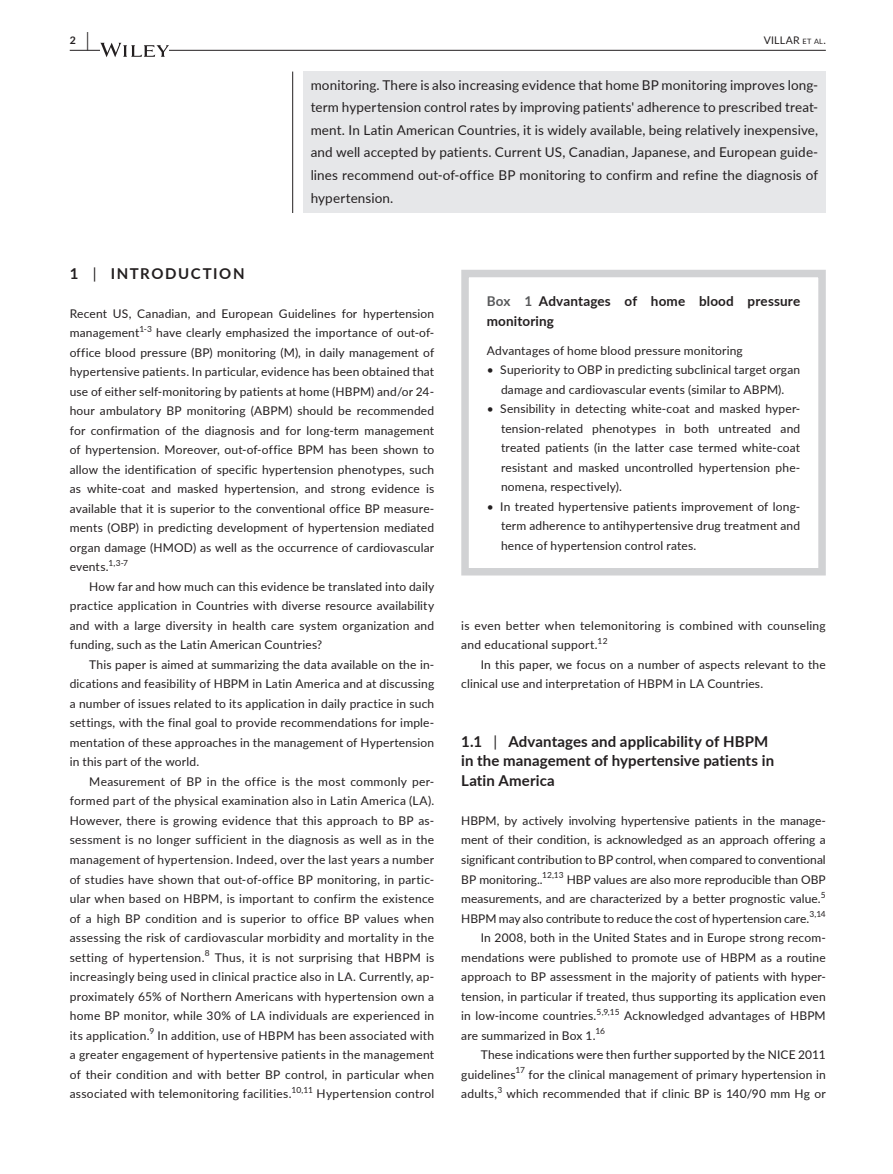
<style>
.page{position:relative;width:893px;height:1174px;background:#fff}
.page>*{position:absolute;margin:0;border:0;box-sizing:border-box;transform-origin:0 0}
.t1{font:700 15px/19.5px "Lato";letter-spacing:.01em;color:#231f20}
.t2{font:700 15px "Lato";letter-spacing:.105em;color:#231f20}
.t3{font:13.5px/22.5px "Lato";letter-spacing:.01em;color:#231f20;text-align:justify}
.t4{font:700 13.5px/19.5px "Lato";letter-spacing:.01em;color:#231f20}
.t5{font:12px/19.5px "Lato";letter-spacing:.015em;color:#231f20;text-align:justify}
.t6{font:10.5px "Lato";letter-spacing:.02em;color:#231f20}
.t7{font:700 10.5px "Lato";color:#231f20}
.t8{font:8.4px "Lato";color:#231f20}
.s1{font-size:19.5px}
.s2{font-size:7.35px}
.s3{font-weight:400}
.s4{color:#57585a}
</style>
<div class="page">
<hr style="left:70px;top:50px;width:756px;height:1px;background:#231f20">
<svg style="left:100px;top:43px;width:69px;height:14px"></svg>
<div style="left:303px;top:72px;width:523px;height:141px;background:#e6e7e9"></div>
<hr style="left:292px;top:72px;width:1px;height:141px;background:#231f20">
<div style="left:461px;top:270px;width:365px;height:305px;border:8px solid #d1d2d4"></div>
<p class="t7" style="left:70px;top:33px;width:21px">2 <span class="s1">|</span></p>
<p class="t6" style="left:764px;top:33px;width:63px">VILLAR <span class="s2">et al</span>.</p>
<p class="t3" style="left:311px;top:73px;width:509px">monitoring. There is also increasing evidence that home BP monitoring improves long&shy;term hypertension control rates by improving patients' adherence to prescribed treat&shy;ment. In Latin American Countries, it is widely available, being relatively inexpensive, and well accepted by patients. Current US, Canadian, Japanese, and European guide&shy;lines recommend out-of-office BP monitoring to confirm and refine the diagnosis of hypertension.</p>
<p class="t2" style="left:70px;top:262px;width:176px">1 <span class="s3">|</span> INTRODUCTION</p>
<p class="t5" style="left:70px;top:303px;width:366px">Recent US, Canadian, and European Guidelines for hypertension management</p>
<p class="t8" style="left:139px;top:323px;width:14px">1-3</p>
<p class="t5" style="left:70px;top:323px;width:366px;text-indent:87px">have clearly emphasized the importance of out-of&shy;office blood pressure (BP) monitoring (M), in daily management of hypertensive patients. In particular, evidence has been obtained that use of either self-monitoring by patients at home (HBPM) and/or 24- hour ambulatory BP monitoring (ABPM) should be recommended for confirmation of the diagnosis and for long-term management of hypertension. Moreover, out-of-office BPM has been shown to allow the identification of specific hypertension phenotypes, such as white-coat and masked hypertension, and strong evidence is available that it is superior to the conventional office BP measure&shy;ments (OBP) in predicting development of hypertension mediated organ damage (HMOD) as well as the occurrence of cardiovascular events.</p>
<p class="t8" style="left:108px;top:557px;width:21px">1,3-7</p>
<p class="t5" style="left:70px;top:576px;width:366px;text-indent:20px">How far and how much can this evidence be translated into daily practice application in Countries with diverse resource availability and with a large diversity in health care system organization and funding, such as the Latin American Countries?</p>
<p class="t5" style="left:70px;top:654px;width:366px;text-indent:20px">This paper is aimed at summarizing the data available on the in&shy;dications and feasibility of HBPM in Latin America and at discussing a number of issues related to its application in daily practice in such settings, with the final goal to provide recommendations for imple&shy;mentation of these approaches in the management of Hypertension in this part of the world.</p>
<p class="t5" style="left:70px;top:771px;width:366px;text-indent:20px">Measurement of BP in the office is the most commonly per&shy;formed part of the physical examination also in Latin America (LA).<br>However, there is growing evidence that this approach to BP as&shy;sessment is no longer sufficient in the diagnosis as well as in the management of hypertension. Indeed, over the last years a number of studies have shown that out-of-office BP monitoring, in partic&shy;ular when based on HBPM, is important to confirm the existence of a high BP condition and is superior to office BP values when assessing the risk of cardiovascular morbidity and mortality in the setting of hypertension.<sup>8</sup> Thus, it is not surprising that HBPM is increasingly being used in clinical practice also in LA. Currently, ap&shy;proximately 65% of Northern Americans with hypertension own a home BP monitor, while 30% of LA individuals are experienced in its application.<sup>9</sup> In addition, use of HBPM has been associated with a greater engagement of hypertensive patients in the management of their condition and with better BP control, in particular when associated with telemonitoring facilities.<sup>10,11</sup> Hypertension control</p>
<p class="t4" style="left:487px;top:291px;width:315px"><span class="s4">Box 1</span> Advantages of home blood pressure monitoring</p>
<p class="t5" style="left:487px;top:340px;width:257px">Advantages of home blood pressure monitoring</p>
<p class="t5" style="left:487px;top:360px;width:315px;text-align:center">• Superiority to OBP in predicting subclinical target organ damage and cardiovascular events (similar to ABPM).</p>
<p class="t5" style="left:501px;top:399px;width:301px;text-indent:-14px">• Sensibility in detecting white-coat and masked hyper&shy;tension-related phenotypes in both untreated and treated patients (in the latter case termed white-coat resistant and masked uncontrolled hypertension phe&shy;nomena, respectively).</p>
<p class="t5" style="left:501px;top:496px;width:301px;text-indent:-14px">• In treated hypertensive patients improvement of long&shy;term adherence to antihypertensive drug treatment and hence of hypertension control rates.</p>
<p class="t5" style="left:461px;top:615px;width:366px">is even better when telemonitoring is combined with counseling and educational support.</p>
<p class="t8" style="left:598px;top:635px;width:11px">12</p>
<p class="t5" style="left:461px;top:654px;width:366px;text-indent:20px">In this paper, we focus on a number of aspects relevant to the clinical use and interpretation of HBPM in LA Countries.</p>
<p class="t1" style="left:461px;top:731px;width:314px">1.1 <span class="s3">|</span> Advantages and applicability of HBPM in the management of hypertensive patients in<br>Latin America</p>
<p class="t5" style="left:461px;top:810px;width:366px">HBPM, by actively involving hypertensive patients in the manage-</p>
<p class="t5" style="left:461px;top:830px;width:366px">ment of their condition, is acknowledged as an approach offering a</p>
<p class="t5" style="left:461px;top:849px;width:366px">significant contribution to BP control, when compared to conventional</p>
<p class="t5" style="left:461px;top:869px;width:366px">BP monitoring..<sup>12,13</sup> HBP values are also more reproducible than OBP</p>
<p class="t5" style="left:461px;top:888px;width:366px">measurements, and are characterized by a better prognostic value.<sup>5</sup></p>
<p class="t5" style="left:461px;top:908px;width:366px">HBPM may also contribute to reduce the cost of hypertension care.<sup>3,14</sup></p>
<p class="t5" style="left:481px;top:927px;width:346px">In 2008, both in the United States and in Europe strong recom-</p>
<p class="t5" style="left:461px;top:947px;width:366px">mendations were published to promote use of HBPM as a routine</p>
<p class="t5" style="left:461px;top:966px;width:366px">approach to BP assessment in the majority of patients with hyper-</p>
<p class="t5" style="left:461px;top:986px;width:366px">tension, in particular if treated, thus supporting its application even</p>
<p class="t5" style="left:461px;top:1005px;width:366px">in low-income countries.<sup>5,9,15</sup> Acknowledged advantages of HBPM</p>
<p class="t5" style="left:461px;top:1025px;width:145px">are summarized in Box 1.<sup>16</sup></p>
<p class="t5" style="left:481px;top:1044px;width:346px">These indications were then further supported by the NICE 2011</p>
<p class="t5" style="left:461px;top:1064px;width:366px">guidelines<sup>17</sup> for the clinical management of primary hypertension in</p>
<p class="t5" style="left:461px;top:1083px;width:366px">adults,<sup>3</sup> which recommended that if clinic BP is 140/90 mm Hg or</p>
</div>
